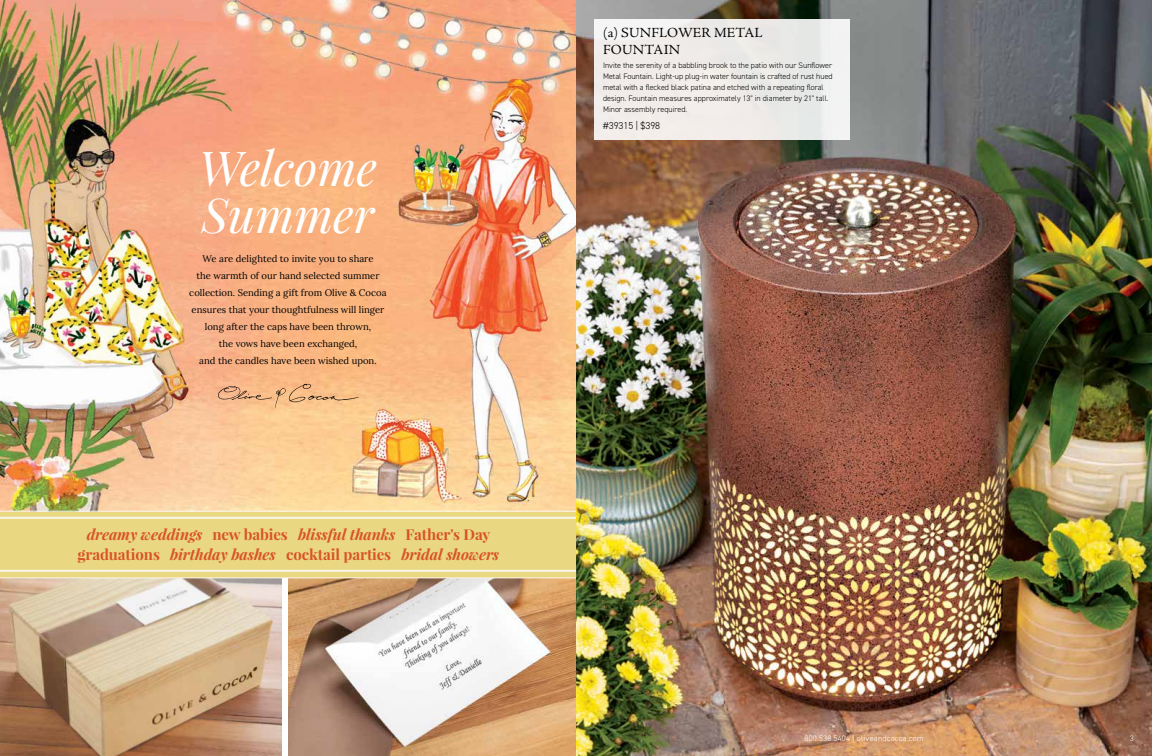
<style>
.page{position:relative;width:1152px;height:756px;background:#fff}
.page>*{position:absolute;margin:0;border:0;box-sizing:border-box;transform-origin:0 0}
.t1{font:italic 48px/46.6px "Playfair Display";color:#fff}
.t2{font:italic 700 15px "Playfair Display";letter-spacing:-.005em;color:#d75427}
.t3{font:14px/16.8px "Adobe Jenson Pro";letter-spacing:.015em;color:#000}
.t4{font:300 10px "DIN2014";color:#000}
.t5{font:9.5px/17px "Lora";color:#000;text-align:center}
.t6{font:300 8px/11px "DIN2014";color:#000}
.t7{font:300 8px "DIN2014";letter-spacing:.035em;color:#fff}
.s1{font-style:normal}
</style>
<div class="page">
<img style="left:576px;top:0;width:576px;height:756px">
<img style="left:0;top:578px;width:282px;height:178px">
<img style="left:288px;top:578px;width:288px;height:178px">
<div style="left:594px;top:19px;width:256px;height:121px;background:#f0ece9"></div>
<div style="left:0;top:511px;width:576px;height:66px;background:#ead782"></div>
<img style="left:0;top:0;width:576px;height:511px">
<svg style="left:218px;top:384px;width:141px;height:24px;background:#ebb482"></svg>
<hr style="left:0;top:517px;width:576px;height:2px;background:#f9f7eb">
<hr style="left:0;top:511px;width:576px;height:1px;background:#f9f7eb">
<hr style="left:0;top:570px;width:576px;height:2px;background:#f9f7eb">
<hr style="left:0;top:577px;width:576px;height:1px;background:#f9f7eb">
<h1 class="t1" style="left:199px;top:144px;width:180px">Welcome<br>Summer</h1>
<p class="t5" style="left:189px;top:249px;width:199px">We are delighted to invite you to share<br>the warmth of our hand selected summer collection. Sending a gift from Olive &amp; Cocoa ensures that your thoughtfulness will linger long after the caps have been thrown,<br>the vows have been exchanged,<br>and the candles have been wished upon.</p>
<h2 class="t2" style="left:87px;top:524px;width:405px">dreamy weddings <span class="s1">new babies</span> blissful thanks <span class="s1">Father's Day</span></h2>
<h2 class="t2" style="left:77px;top:544px;width:423px"><span class="s1">graduations</span> birthday bashes <span class="s1">cocktail parties</span> bridal showers</h2>
<h3 class="t3" style="left:603px;top:25px;width:161px">(a) SUNFLOWER METAL<br>FOUNTAIN</h3>
<p class="t6" style="left:603px;top:60px;width:231px">Invite the serenity of a babbling brook to the patio with our Sunflower Metal Fountain. Light-up plug-in water fountain is crafted of rust hued metal with a flecked black patina and etched with a repeating floral design. Fountain measures approximately 13" in diameter by 21" tall.<br>Minor assembly required.</p>
<p class="t4" style="left:603px;top:119px;width:59px">#39315 | $398</p>
<p class="t7" style="left:805px;top:733px;width:120px">800.538.5404 | oliveandcocoa.com</p>
<p class="t7" style="left:1130px;top:733px;width:5px">3</p>
</div>
